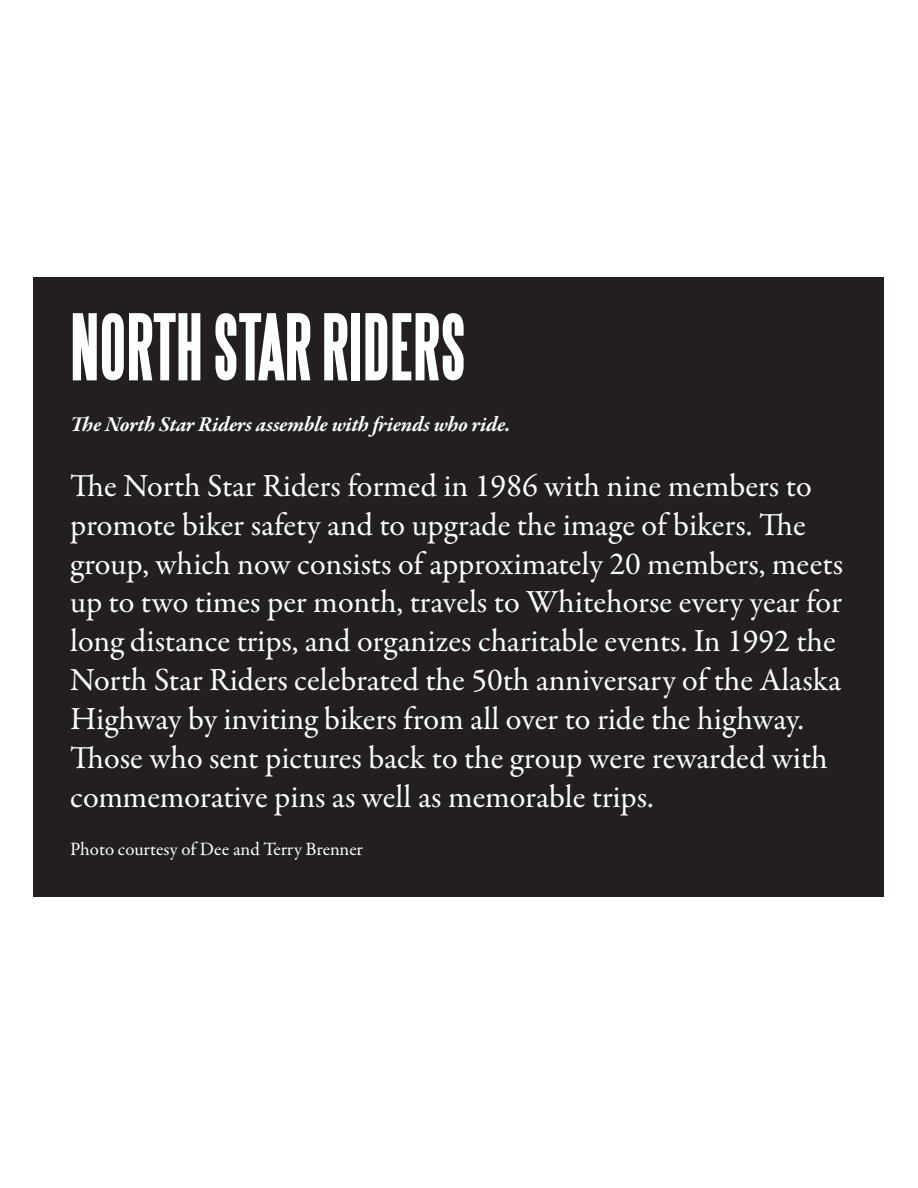
<style>
.page{position:relative;width:918px;height:1188px;background:#fff}
.page>*{position:absolute;margin:0;border:0;box-sizing:border-box;transform-origin:0 0}
.t1{font:700 81px "Steelfish";color:#fff}
.t2{font:32.4px/38.8px "Garamond Premr Pro";color:#fff}
.t3{font:italic 700 21.6px "Garamond Premr Pro";letter-spacing:-.01em;color:#fff}
.t4{font:18.9px "Garamond Premr Pro";color:#fff}
</style>
<div class="page">
<div style="left:34px;top:277px;width:850px;height:619px;background:#231f20"></div>
<p class="t1" style="left:70px;top:302px;width:398px">NORTH STAR RIDERS</p>
<p class="t3" style="left:70px;top:411px;width:442px">The North Star Riders assemble with friends who ride.</p>
<p class="t2" style="left:70px;top:467px;width:774px">The North Star Riders formed in 1986 with nine members to promote biker safety and to upgrade the image of bikers. The group, which now consists of approximately 20 members, meets up to two times per month, travels to Whitehorse every year for long distance trips, and organizes charitable events. In 1992 the North Star Riders celebrated the 50th anniversary of the Alaska Highway by inviting bikers from all over to ride the highway.<br>Those who sent pictures back to the group were rewarded with commemorative pins as well as memorable trips.</p>
<p class="t4" style="left:70px;top:838px;width:294px">Photo courtesy of Dee and Terry Brenner</p>
</div>
